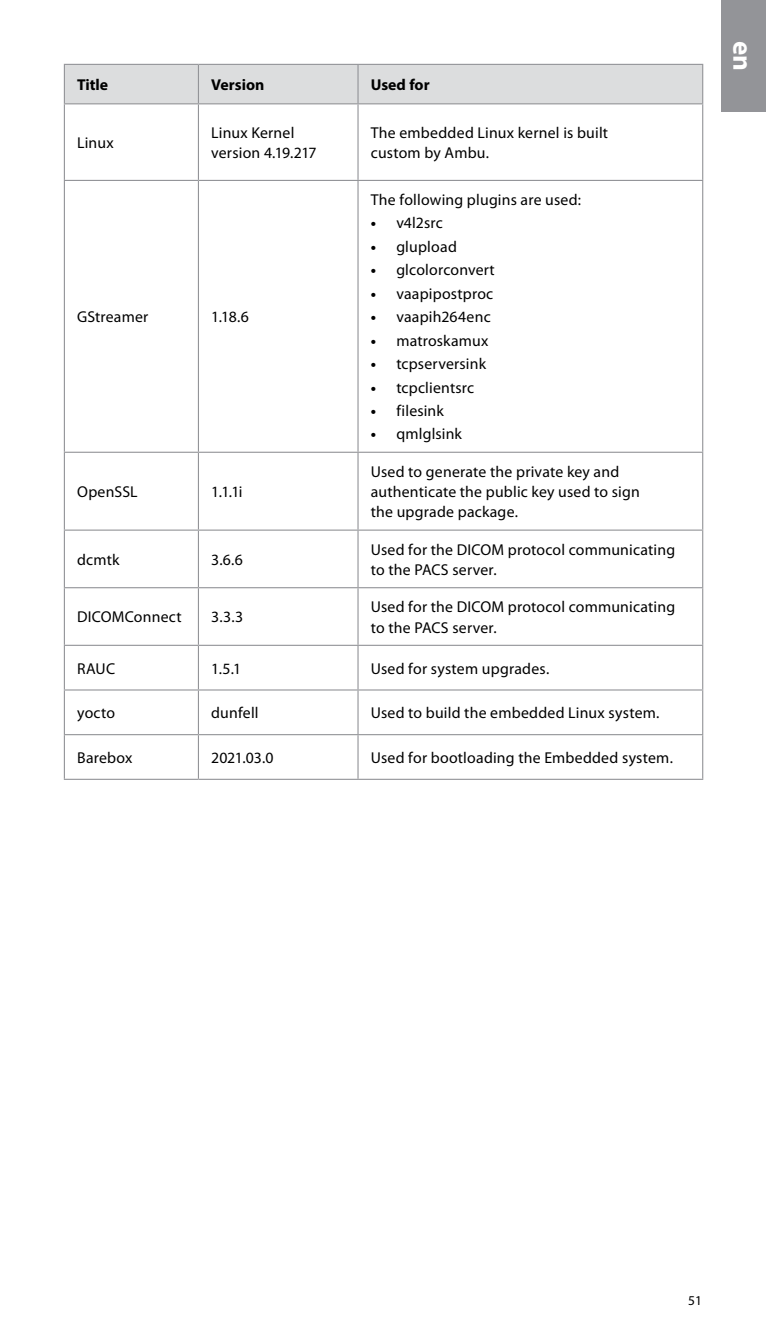
<style>
.page{position:relative;width:766px;height:1340px;background:#fff}
.page>*{position:absolute;margin:0;border:0;box-sizing:border-box;transform-origin:0 0}
.t1{font:700 27px "Myriad Pro";color:#fff}
.t2{font:15.75px/20.2px "Myriad Pro";letter-spacing:.01em;color:#000}
.t3{font:700 15.75px "Myriad Pro";color:#000}
.t4{font:13.5px "Myriad Pro";color:#000}
.s1{font-weight:700}
</style>
<div class="page">
<div style="left:721px;top:0;width:44px;height:112px;background:#939498"></div>
<div style="left:65px;top:65px;width:637px;height:38px;background:#dcddde"></div>
<hr style="left:64px;top:104px;width:1px;height:76px;background:#939498">
<hr style="left:198px;top:104px;width:1px;height:76px;background:#939498">
<hr style="left:357px;top:104px;width:1px;height:76px;background:#939498">
<hr style="left:702px;top:104px;width:1px;height:76px;background:#939498">
<hr style="left:64px;top:180px;width:134px;height:1px;background:#939498">
<hr style="left:64px;top:181px;width:1px;height:270px;background:#939498">
<hr style="left:198px;top:180px;width:160px;height:1px;background:#939498">
<hr style="left:198px;top:181px;width:1px;height:270px;background:#939498">
<hr style="left:358px;top:180px;width:345px;height:1px;background:#939498">
<hr style="left:357px;top:181px;width:1px;height:270px;background:#939498">
<hr style="left:702px;top:181px;width:1px;height:270px;background:#939498">
<hr style="left:64px;top:451px;width:134px;height:2px;background:#939498">
<hr style="left:64px;top:453px;width:1px;height:76px;background:#939498">
<hr style="left:198px;top:451px;width:160px;height:2px;background:#939498">
<hr style="left:198px;top:453px;width:1px;height:76px;background:#939498">
<hr style="left:358px;top:451px;width:345px;height:2px;background:#939498">
<hr style="left:357px;top:453px;width:1px;height:76px;background:#939498">
<hr style="left:702px;top:453px;width:1px;height:76px;background:#939498">
<hr style="left:64px;top:64px;width:134px;height:1px;background:#939498">
<hr style="left:64px;top:65px;width:1px;height:38px;background:#939498">
<hr style="left:198px;top:64px;width:160px;height:1px;background:#939498">
<hr style="left:198px;top:65px;width:1px;height:38px;background:#939498">
<hr style="left:358px;top:64px;width:345px;height:1px;background:#939498">
<hr style="left:357px;top:65px;width:1px;height:38px;background:#939498">
<hr style="left:702px;top:65px;width:1px;height:38px;background:#939498">
<hr style="left:64px;top:103px;width:134px;height:1px;background:#939498">
<hr style="left:198px;top:103px;width:160px;height:1px;background:#939498">
<hr style="left:358px;top:103px;width:345px;height:1px;background:#939498">
<hr style="left:64px;top:529px;width:134px;height:1px;background:#939498">
<hr style="left:64px;top:530px;width:1px;height:57px;background:#939498">
<hr style="left:198px;top:529px;width:160px;height:1px;background:#939498">
<hr style="left:198px;top:530px;width:1px;height:57px;background:#939498">
<hr style="left:358px;top:529px;width:345px;height:1px;background:#939498">
<hr style="left:357px;top:530px;width:1px;height:57px;background:#939498">
<hr style="left:702px;top:530px;width:1px;height:57px;background:#939498">
<hr style="left:64px;top:587px;width:134px;height:1px;background:#939498">
<hr style="left:64px;top:588px;width:1px;height:56px;background:#939498">
<hr style="left:198px;top:587px;width:160px;height:1px;background:#939498">
<hr style="left:198px;top:588px;width:1px;height:56px;background:#939498">
<hr style="left:358px;top:587px;width:345px;height:1px;background:#939498">
<hr style="left:357px;top:588px;width:1px;height:56px;background:#939498">
<hr style="left:702px;top:588px;width:1px;height:56px;background:#939498">
<hr style="left:64px;top:644px;width:134px;height:2px;background:#939498">
<hr style="left:64px;top:646px;width:1px;height:43px;background:#939498">
<hr style="left:198px;top:644px;width:160px;height:2px;background:#939498">
<hr style="left:198px;top:646px;width:1px;height:43px;background:#939498">
<hr style="left:358px;top:644px;width:345px;height:2px;background:#939498">
<hr style="left:357px;top:646px;width:1px;height:43px;background:#939498">
<hr style="left:702px;top:646px;width:1px;height:43px;background:#939498">
<hr style="left:64px;top:689px;width:134px;height:1px;background:#939498">
<hr style="left:64px;top:690px;width:1px;height:44px;background:#939498">
<hr style="left:198px;top:689px;width:160px;height:1px;background:#939498">
<hr style="left:198px;top:690px;width:1px;height:44px;background:#939498">
<hr style="left:358px;top:689px;width:345px;height:1px;background:#939498">
<hr style="left:357px;top:690px;width:1px;height:44px;background:#939498">
<hr style="left:702px;top:690px;width:1px;height:44px;background:#939498">
<hr style="left:64px;top:734px;width:134px;height:1px;background:#939498">
<hr style="left:64px;top:735px;width:1px;height:43px;background:#939498">
<hr style="left:198px;top:734px;width:160px;height:1px;background:#939498">
<hr style="left:198px;top:735px;width:1px;height:43px;background:#939498">
<hr style="left:358px;top:734px;width:345px;height:1px;background:#939498">
<hr style="left:357px;top:735px;width:1px;height:43px;background:#939498">
<hr style="left:702px;top:735px;width:1px;height:43px;background:#939498">
<hr style="left:64px;top:778px;width:134px;height:2px;background:#939498">
<hr style="left:198px;top:778px;width:160px;height:2px;background:#939498">
<hr style="left:358px;top:778px;width:345px;height:2px;background:#939498">
<p class="t3" style="left:77px;top:74px;width:33px">Title</p>
<p class="t3" style="left:211px;top:74px;width:55px">Version</p>
<p class="t3" style="left:370px;top:74px;width:60px">Used for</p>
<p class="t2" style="left:77px;top:132px;width:38px">Linux</p>
<p class="t2" style="left:211px;top:122px;width:107px">Linux Kernel version 4.19.217</p>
<p class="t2" style="left:370px;top:122px;width:239px">The embedded Linux kernel is built custom by Ambu.</p>
<p class="t2" style="left:77px;top:306px;width:73px">GStreamer</p>
<p class="t2" style="left:211px;top:306px;width:39px">1.18.6</p>
<p class="t2" style="left:77px;top:481px;width:62px">OpenSSL</p>
<p class="t2" style="left:211px;top:481px;width:33px">1.1.1i</p>
<p class="t2" style="left:370px;top:189px;width:212px">The following plugins are used:</p>
<p class="t2" style="left:370px;top:213px;width:74px"><span class="s1">•</span> v4l2src</p>
<p class="t2" style="left:370px;top:236px;width:88px"><span class="s1">•</span> glupload</p>
<p class="t2" style="left:370px;top:260px;width:125px"><span class="s1">•</span> glcolorconvert</p>
<p class="t2" style="left:370px;top:283px;width:124px"><span class="s1">•</span> vaapipostproc</p>
<p class="t2" style="left:370px;top:306px;width:121px"><span class="s1">•</span> vaapih264enc</p>
<p class="t2" style="left:370px;top:330px;width:119px"><span class="s1">•</span> matroskamux</p>
<p class="t2" style="left:370px;top:353px;width:117px"><span class="s1">•</span> tcpserversink</p>
<p class="t2" style="left:370px;top:377px;width:105px"><span class="s1">•</span> tcpclientsrc</p>
<p class="t2" style="left:370px;top:400px;width:75px"><span class="s1">•</span> filesink</p>
<p class="t2" style="left:370px;top:424px;width:93px"><span class="s1">•</span> qmlglsink</p>
<p class="t2" style="left:371px;top:461px;width:270px">Used to generate the private key and authenticate the public key used to sign the upgrade package.</p>
<p class="t2" style="left:77px;top:549px;width:44px">dcmtk</p>
<p class="t2" style="left:211px;top:549px;width:33px">3.6.6</p>
<p class="t2" style="left:371px;top:539px;width:306px">Used for the DICOM protocol communicating to the PACS server.</p>
<p class="t2" style="left:77px;top:606px;width:106px">DICOMConnect</p>
<p class="t2" style="left:211px;top:606px;width:34px">3.3.3</p>
<p class="t2" style="left:371px;top:596px;width:306px">Used for the DICOM protocol communicating to the PACS server.</p>
<p class="t2" style="left:77px;top:658px;width:39px">RAUC</p>
<p class="t2" style="left:211px;top:658px;width:32px">1.5.1</p>
<p class="t2" style="left:371px;top:658px;width:180px">Used for system upgrades.</p>
<p class="t2" style="left:77px;top:702px;width:39px">yocto</p>
<p class="t2" style="left:211px;top:702px;width:49px">dunfell</p>
<p class="t2" style="left:371px;top:702px;width:290px">Used to build the embedded Linux system.</p>
<p class="t2" style="left:77px;top:747px;width:57px">Barebox</p>
<p class="t2" style="left:211px;top:747px;width:64px">2021.03.0</p>
<p class="t2" style="left:371px;top:747px;width:303px">Used for bootloading the Embedded system.</p>
<h1 class="t1" style="left:760px;top:41px;width:32px;rotate:90deg">en</h1>
<p class="t4" style="left:688px;top:1292px;width:15px">51</p>
</div>
